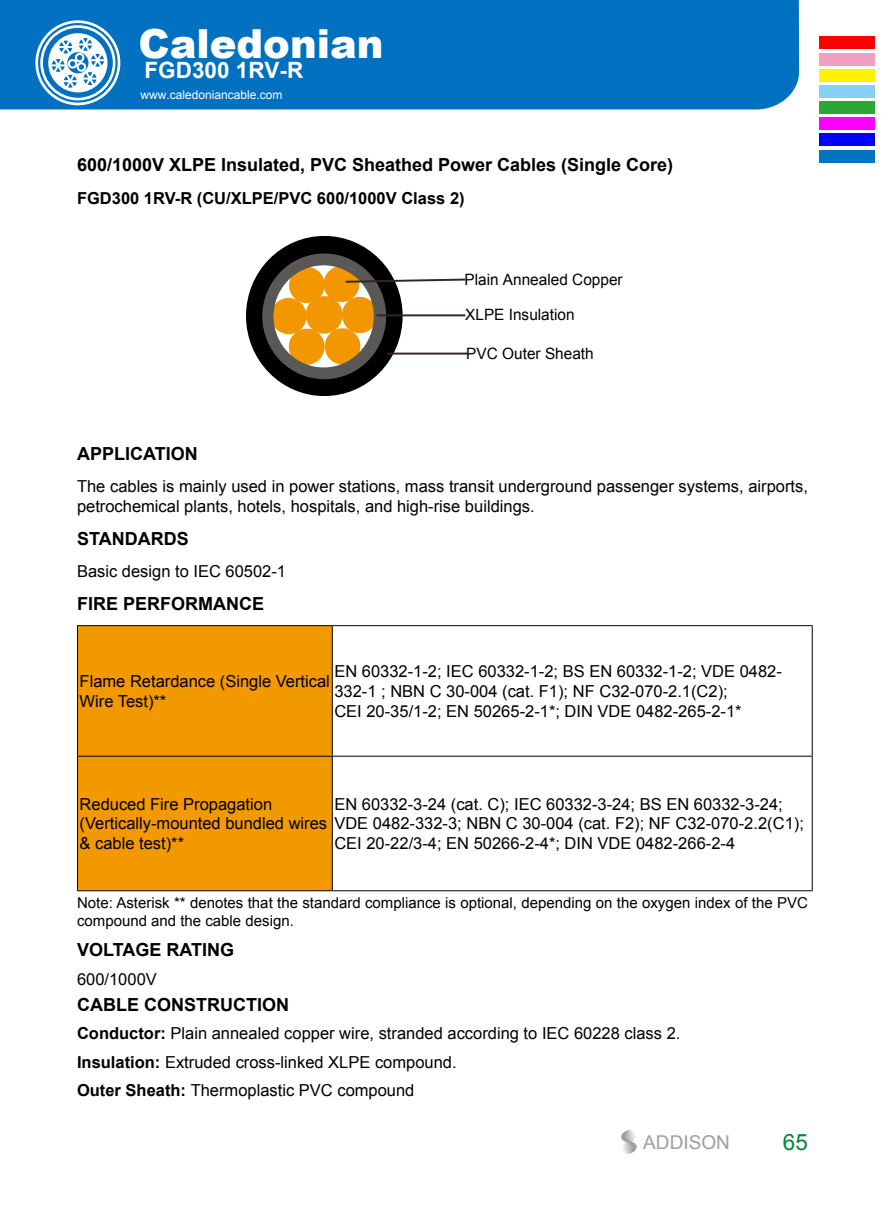
<style>
.page{position:relative;width:893px;height:1212px;background:#fff}
.page>*{position:absolute;margin:0;border:0;box-sizing:border-box;transform-origin:0 0}
.t1{font:900 40.05px "Arial";color:#fff}
.t2{font:700 22.5px "Arial";color:#fff}
.t3{font:22.5px "Arial";color:#00873c}
.t4{font:19.05px "Arial";color:#9f9fa0}
.t5{font:700 18px "Arial";color:#000}
.t6{font:16.5px/19.8px "Arial";color:#000}
.t7{font:700 16.5px "Arial";color:#000}
.t8{font:15.6px "Arial";color:#000}
.t9{font:15px/18px "Arial";color:#000}
.t10{font:12px "Arial";color:#fff}
.s1{font-weight:700}
</style>
<div class="page">
<div style="left:0;top:0;width:799px;height:109px;background:#0070c0"></div>
<div style="left:820px;top:36px;width:55px;height:13px;background:#f00"></div>
<div style="left:820px;top:53px;width:55px;height:12px;background:#f1a0c3"></div>
<div style="left:820px;top:69px;width:55px;height:13px;background:#fff100"></div>
<div style="left:820px;top:85px;width:55px;height:13px;background:#85d0f4"></div>
<div style="left:820px;top:101px;width:55px;height:13px;background:#2ba738"></div>
<div style="left:820px;top:117px;width:55px;height:13px;background:#f0f"></div>
<div style="left:820px;top:134px;width:55px;height:12px;background:#00f"></div>
<div style="left:820px;top:150px;width:55px;height:12px;background:#0074c1"></div>
<svg style="left:35px;top:20px;width:85px;height:85px"></svg>
<svg style="left:621px;top:1130px;width:16px;height:24px"></svg>
<div style="left:246px;top:236px;width:157px;height:160px;border:21px solid #000;border-radius:50%"></div>
<div style="left:262px;top:253px;width:124px;height:126px;border:10px solid #595857;border-radius:50%"></div>
<div style="left:270px;top:261px;width:108px;height:110px;border:4px solid #595857;border-radius:50%"></div>
<svg style="left:270px;top:265px;width:197px;height:101px"></svg>
<hr style="left:376px;top:314px;width:89px;height:2px;background:#352426">
<hr style="left:387px;top:353px;width:81px;height:2px;background:#352426">
<div style="left:78px;top:626px;width:254px;height:264px;background:#f29900"></div>
<hr style="left:77px;top:625px;width:255px;height:1px;background:#000">
<hr style="left:332px;top:625px;width:481px;height:1px;background:#000">
<hr style="left:77px;top:756px;width:255px;height:1px;background:#000">
<hr style="left:332px;top:756px;width:481px;height:1px;background:#000">
<hr style="left:77px;top:890px;width:255px;height:1px;background:#000">
<hr style="left:332px;top:890px;width:481px;height:1px;background:#000">
<hr style="left:77px;top:626px;width:1px;height:130px;background:#000">
<hr style="left:77px;top:757px;width:1px;height:133px;background:#000">
<hr style="left:332px;top:626px;width:1px;height:130px;background:#000">
<hr style="left:812px;top:626px;width:1px;height:130px;background:#000">
<hr style="left:332px;top:757px;width:1px;height:133px;background:#000">
<hr style="left:812px;top:757px;width:1px;height:133px;background:#000">
<h1 class="t1" style="left:139px;top:14px;width:247px">Caledonian</h1>
<h2 class="t2" style="left:145px;top:56px;width:160px">FGD300 1RV-R</h2>
<p class="t10" style="left:140px;top:87px;width:144px">www.caledoniancable.com</p>
<p class="t5" style="left:77px;top:153px;width:598px">600/1000V XLPE Insulated, PVC Sheathed Power Cables (Single Core)</p>
<p class="t7" style="left:77px;top:188px;width:389px">FGD300 1RV-R (CU/XLPE/PVC 600/1000V Class 2)</p>
<p class="t8" style="left:464px;top:269px;width:160px">Plain Annealed Copper</p>
<p class="t8" style="left:465px;top:305px;width:111px">XLPE Insulation</p>
<p class="t8" style="left:466px;top:343px;width:129px">PVC Outer Sheath</p>
<p class="t5" style="left:77px;top:442px;width:122px">APPLICATION</p>
<p class="t6" style="left:77px;top:477px;width:732px">The cables is mainly used in power stations, mass transit underground passenger systems, airports, petrochemical plants, hotels, hospitals, and high-rise buildings.</p>
<p class="t5" style="left:77px;top:527px;width:113px">STANDARDS</p>
<p class="t6" style="left:77px;top:561px;width:211px">Basic design to IEC 60502-1</p>
<p class="t5" style="left:77px;top:592px;width:189px">FIRE PERFORMANCE</p>
<p class="t6" style="left:80px;top:671px;width:252px">Flame Retardance (Single Vertical<br>Wire Test)**</p>
<p class="t6" style="left:334px;top:661px;width:449px">EN 60332-1-2; IEC 60332-1-2; BS EN 60332-1-2; VDE 0482-<br>332-1 ; NBN C 30-004 (cat. F1); NF C32-070-2.1(C2);<br>CEI 20-35/1-2; EN 50265-2-1*; DIN VDE 0482-265-2-1*</p>
<p class="t6" style="left:334px;top:794px;width:450px">EN 60332-3-24 (cat. C); IEC 60332-3-24; BS EN 60332-3-24;</p>
<p class="t6" style="left:334px;top:834px;width:402px">CEI 20-22/3-4; EN 50266-2-4*; DIN VDE 0482-266-2-4</p>
<p class="t6" style="left:80px;top:794px;width:726px">Reduced Fire Propagation<br>(Vertically-mounted bundled wires VDE 0482-332-3; NBN C 30-004 (cat. F2); NF C32-070-2.2(C1); &amp; cable test)**</p>
<p class="t9" style="left:77px;top:894px;width:732px">Note: Asterisk ** denotes that the standard compliance is optional, depending on the oxygen index of the PVC compound and the cable design.</p>
<p class="t5" style="left:77px;top:938px;width:158px">VOLTAGE RATING</p>
<p class="t6" style="left:77px;top:970px;width:81px">600/1000V</p>
<p class="t5" style="left:77px;top:992px;width:213px">CABLE CONSTRUCTION</p>
<p class="t6" style="left:77px;top:1019px;width:605px;line-height:28.3px"><span class="s1">Conductor:</span> Plain annealed copper wire, stranded according to IEC 60228 class 2.<br><span class="s1">Insulation:</span> Extruded cross-linked XLPE compound.<br><span class="s1">Outer Sheath:</span> Thermoplastic PVC compound</p>
<p class="t4" style="left:643px;top:1130px;width:88px">ADDISON</p>
<h2 class="t3" style="left:783px;top:1127px;width:27px">65</h2>
</div>
